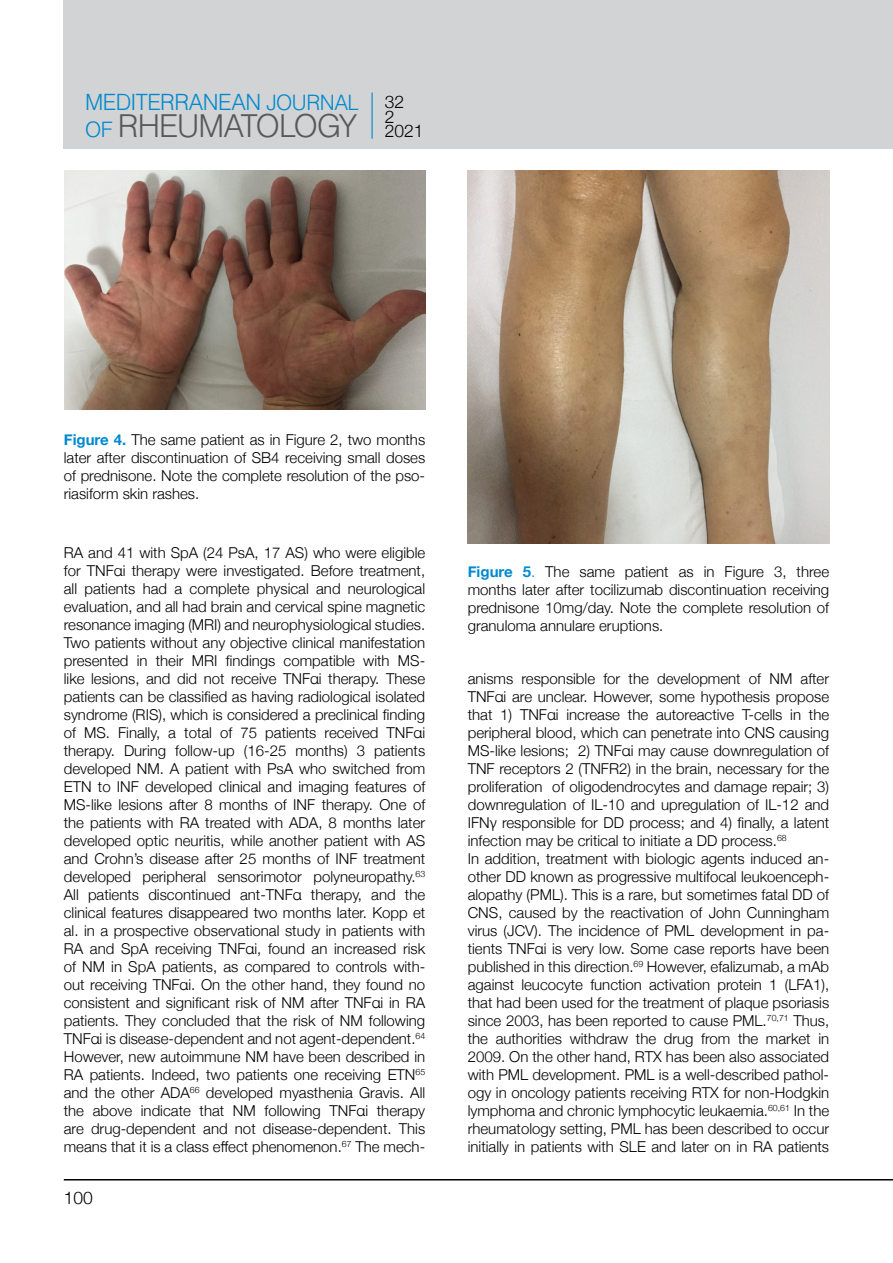
<style>
.page{position:relative;width:893px;height:1263px;background:#fff}
.page>*{position:absolute;margin:0;border:0;box-sizing:border-box;transform-origin:0 0}
.t1{font:31.2px "UB Helvetica Light";letter-spacing:-.025em;color:#58595b}
.t2{font:22.2px "UB Helvetica Light";letter-spacing:-.02em;color:#0089cf}
.t3{font:300 17.4px/15px "Helvetica Neue";color:#000}
.t4{font:300 15px/18px "Helvetica Neue";color:#000;text-align:justify}
.s1{font-size:21px}
.s2{font-size:21px;color:#0089cf}
.s3{font-weight:700;color:#0089cf}
.s4{color:#0089cf}
</style>
<div class="page">
<hr style="left:64px;top:1179px;width:829px;height:1px;background:#000">
<div style="left:64px;top:0;width:829px;height:149px;background:#d1d3d4"></div>
<hr style="left:371px;top:92px;width:2px;height:47px;background:#0089cf">
<img style="left:64px;top:170px;width:361px;height:239px">
<img style="left:468px;top:170px;width:361px;height:373px">
<h2 class="t2" style="left:85px;top:89px;width:275px">MEDITERRANEAN <span class="s1">JOURNAL</span></h2>
<h1 class="t1" style="left:85px;top:107px;width:273px"><span class="s2">OF</span> RHEUMATOLOGY</h1>
<p class="t3" style="left:385px;top:93px;width:40px">32<br>2<br>2021</p>
<p class="t4" style="left:64px;top:430px;width:363px"><span class="s3">Figure 4.</span> The same patient as in Figure 2, two months later after discontinuation of SB4 receiving small doses of prednisone. Note the complete resolution of the pso&shy;riasiform skin rashes.</p>
<p class="t4" style="left:64px;top:543px;width:363px">RA and 41 with SpA (24 PsA, 17 AS) who were eligible for TNFαi therapy were investigated. Before treatment, all patients had a complete physical and neurological evaluation, and all had brain and cervical spine magnetic resonance imaging (MRI) and neurophysiological studies.<br>Two patients without any objective clinical manifestation presented in their MRI findings compatible with MS&shy;like lesions, and did not receive TNFαi therapy. These patients can be classified as having radiological isolated syndrome (RIS), which is considered a preclinical finding of MS. Finally, a total of 75 patients received TNFαi therapy. During follow-up (16-25 months) 3 patients developed NM. A patient with PsA who switched from ETN to INF developed clinical and imaging features of MS-like lesions after 8 months of INF therapy. One of the patients with RA treated with ADA, 8 months later developed optic neuritis, while another patient with AS and Crohn’s disease after 25 months of INF treatment developed peripheral sensorimotor polyneuropathy.<sup>63<br></sup>All patients discontinued ant-TNFα therapy, and the clinical features disappeared two months later. Kopp et al. in a prospective observational study in patients with RA and SpA receiving TNFαi, found an increased risk of NM in SpA patients, as compared to controls with&shy;out receiving TNFαi. On the other hand, they found no consistent and significant risk of NM after TNFαi in RA patients. They concluded that the risk of NM following TNFαi is disease-dependent and not agent-dependent.<sup>64<br></sup>However, new autoimmune NM have been described in RA patients. Indeed, two patients one receiving ETN<sup>65 </sup>and the other ADA<sup>66</sup> developed myasthenia Gravis. All the above indicate that NM following TNFαi therapy are drug-dependent and not disease-dependent. This means that it is a class effect phenomenon.<sup>67</sup> The mech-</p>
<p class="t3" style="left:64px;top:1189px;width:31px">100</p>
<p class="t4" style="left:468px;top:561px;width:363px"><span class="s3">Figure 5</span><span class="s4">.</span> The same patient as in Figure 3, three months later after tocilizumab discontinuation receiving prednisone 10mg/day. Note the complete resolution of granuloma annulare eruptions.</p>
<p class="t4" style="left:468px;top:669px;width:363px;text-align:left">anisms responsible for the development of NM after TNFαi are unclear. However, some hypothesis propose that 1) TNFαi increase the autoreactive T-cells in the peripheral blood, which can penetrate into CNS causing MS-like lesions; 2) TNFαi may cause downregulation of TNF receptors 2 (TNFR2) in the brain, necessary for the proliferation of oligodendrocytes and damage repair; 3) downregulation of IL-10 and upregulation of IL-12 and IFNγ responsible for DD process; and 4) finally, a latent infection may be critical to initiate a DD process.<sup>68<br></sup>In addition, treatment with biologic agents induced an&shy;other DD known as progressive multifocal leukoenceph&shy;alopathy (PML). This is a rare, but sometimes fatal DD of CNS, caused by the reactivation of John Cunningham virus (JCV). The incidence of PML development in pa&shy;tients TNFαi is very low. Some case reports have been published in this direction.<sup>69</sup> However, efalizumab, a mAb against leucocyte function activation protein 1 (LFA1), that had been used for the treatment of plaque psoriasis since 2003, has been reported to cause PML.<sup>70,71</sup> Thus, the authorities withdraw the drug from the market in 2009. On the other hand, RTX has been also associated with PML development. PML is a well-described pathol&shy;ogy in oncology patients receiving RTX for non-Hodgkin lymphoma and chronic lymphocytic leukaemia.<sup>60,61</sup> In the rheumatology setting, PML has been described to occur initially in patients with SLE and later on in RA patients</p>
</div>
